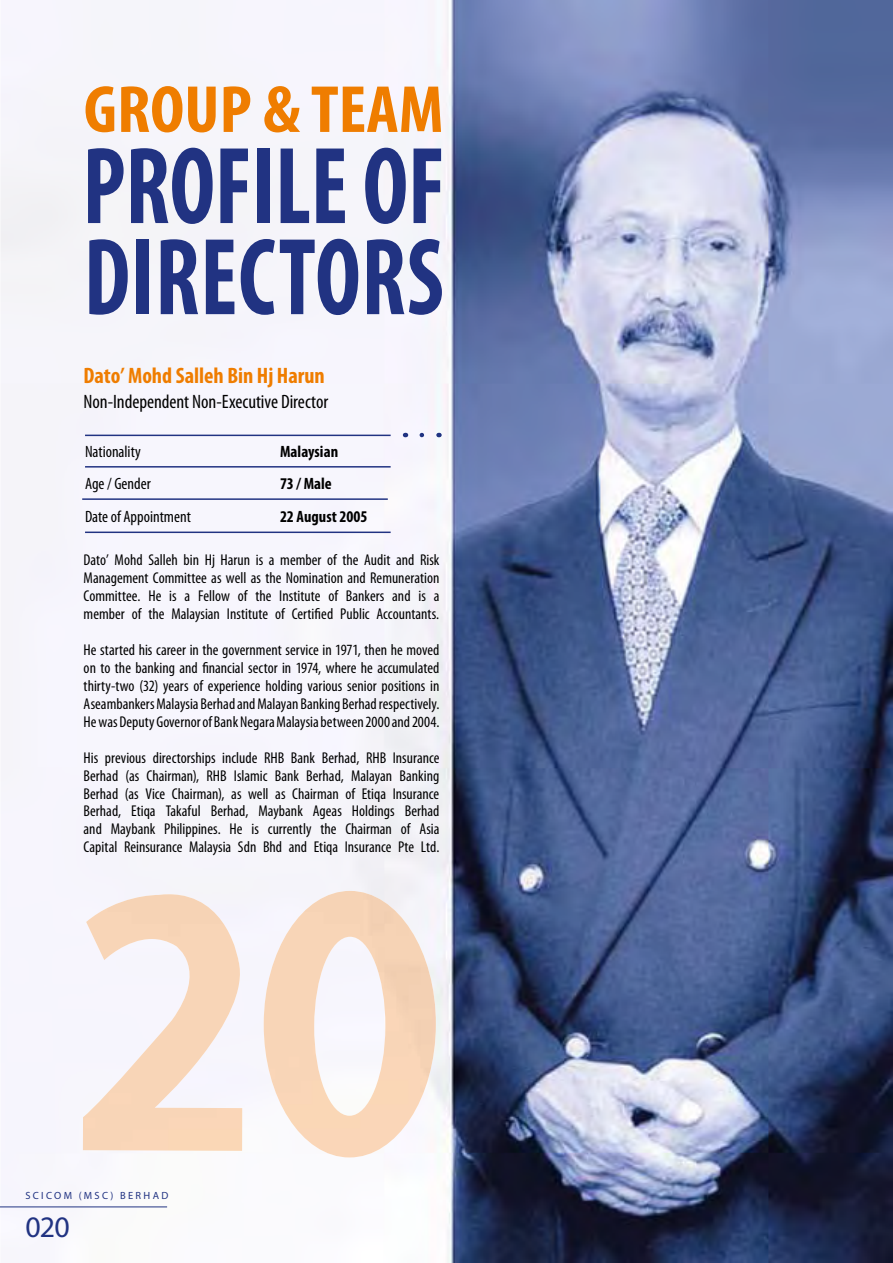
<style>
.page{position:relative;width:893px;height:1263px;background:#fff}
.page>*{position:absolute;margin:0;border:0;box-sizing:border-box;transform-origin:0 0}
.t1{font:700 condensed 110.55px/91.1px "Myriad Pro";color:#213382;scale:.85 1}
.t2{font:700 condensed 67.2px "Myriad Pro";color:#ef7d00;scale:1.05 1}
.t3{font:29.85px "Myriad Pro";color:#213382}
.t4{font:700 condensed 22.35px "Myriad Pro";color:#ef7d00}
.t5{font:condensed 19.35px "Myriad Pro";letter-spacing:-.005em;color:#000}
.t6{font:condensed 16.5px "Myriad Pro";color:#000}
.t7{font:700 condensed 16.5px "Myriad Pro";letter-spacing:.005em;color:#000}
.t8{font:condensed 15.75px/18px "Myriad Pro";color:#000;text-align:justify}
.t9{font:10.5px "Myriad Pro";letter-spacing:.22em;color:#213382}
</style>
<div class="page">
<img style="left:0;top:0;width:893px;height:1263px">
<hr style="left:0;top:1206px;width:167px;height:1px;background:#213382">
<img style="left:83px;top:894px;width:170px;height:257px">
<img style="left:263px;top:891px;width:173px;height:266px">
<svg style="left:422px;top:433px;width:8px;height:4px"></svg>
<hr style="left:85px;top:435px;width:306px;height:1px;background:#213382">
<hr style="left:85px;top:466px;width:306px;height:2px;background:#213382">
<hr style="left:82px;top:498px;width:306px;height:2px;background:#213382">
<hr style="left:85px;top:531px;width:306px;height:2px;background:#213382">
<h2 class="t2" style="left:84px;top:68px;width:344px">GROUP &amp; TEAM</h2>
<h1 class="t1" style="left:83px;top:138px;width:428px">PROFILE OF<br>DIRECTORS</h1>
<h3 class="t4" style="left:84px;top:361px;width:243px">Dato’ Mohd Salleh Bin Hj Harun</h3>
<p class="t5" style="left:84px;top:390px;width:246px">Non-Independent Non-Executive Director</p>
<p class="t6" style="left:85px;top:441px;width:57px">Nationality</p>
<p class="t7" style="left:280px;top:441px;width:60px">Malaysian</p>
<p class="t6" style="left:85px;top:474px;width:67px">Age / Gender</p>
<p class="t7" style="left:280px;top:474px;width:53px">73 / Male</p>
<p class="t6" style="left:85px;top:507px;width:107px">Date of Appointment</p>
<p class="t7" style="left:280px;top:506px;width:89px">22 August 2005</p>
<p class="t8" style="left:84px;top:551px;width:357px">Dato’ Mohd Salleh bin Hj Harun is a member of the Audit and Risk Management Committee as well as the Nomination and Remuneration Committee. He is a Fellow of the Institute of Bankers and is a member of the Malaysian Institute of Certified Public Accountants.</p>
<p class="t8" style="left:84px;top:641px;width:357px">He started his career in the government service in 1971, then he moved on to the banking and financial sector in 1974, where he accumulated thirty-two (32) years of experience holding various senior positions in Aseambankers Malaysia Berhad and Malayan Banking Berhad respectively.<br>He was Deputy Governor of Bank Negara Malaysia between 2000 and 2004.</p>
<p class="t8" style="left:84px;top:748px;width:357px">His previous directorships include RHB Bank Berhad, RHB Insurance Berhad (as Chairman), RHB Islamic Bank Berhad, Malayan Banking Berhad (as Vice Chairman), as well as Chairman of Etiqa Insurance Berhad, Etiqa Takaful Berhad, Maybank Ageas Holdings Berhad and Maybank Philippines. He is currently the Chairman of Asia Capital Reinsurance Malaysia Sdn Bhd and Etiqa Insurance Pte Ltd.</p>
<p class="t9" style="left:26px;top:1188px;width:144px">SCICOM (MSC) BERHAD</p>
<h3 class="t3" style="left:26px;top:1209px;width:46px">020</h3>
</div>
